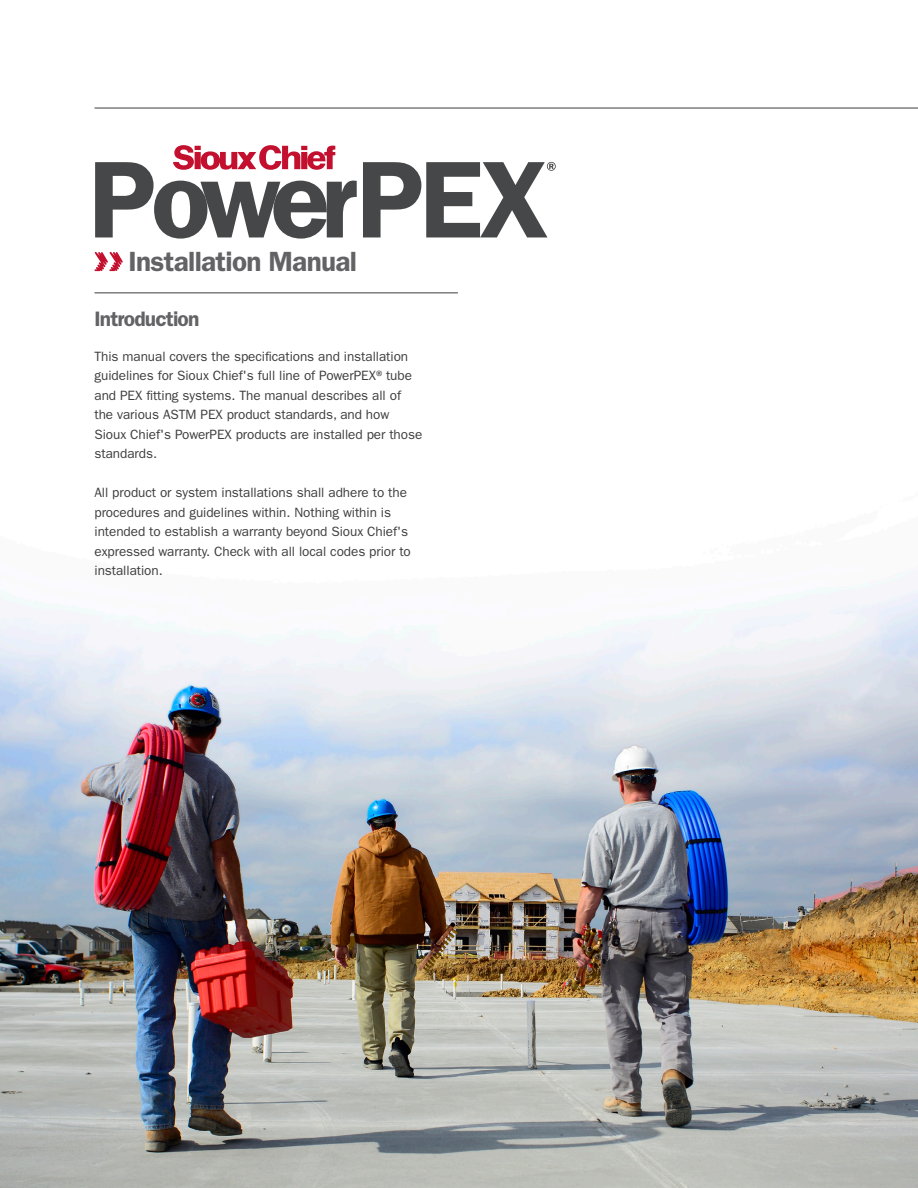
<style>
.page{position:relative;width:918px;height:1188px;background:#fff}
.page>*{position:absolute;margin:0;border:0;box-sizing:border-box;transform-origin:0 0}
.t1{font:600 27.9px "ITC Franklin Gothic Std";letter-spacing:-.025em;color:#636366}
.t2{font:600 21px "ITC Franklin Gothic Std";letter-spacing:-.04em;color:#636366}
.t3{font:13.5px/19.5px "ITC Franklin Gothic Std";letter-spacing:-.005em;color:#3e3e3f}
</style>
<div class="page">
<img style="left:0;top:237px;width:918px;height:951px">
<hr style="left:94px;top:108px;width:824px;height:1px;background:#3e3e3f">
<hr style="left:94px;top:293px;width:364px;height:1px;background:#3e3e3f">
<svg style="left:94px;top:252px;width:29px;height:19px"></svg>
<svg style="left:95px;top:145px;width:262px;height:94px"></svg>
<svg style="left:363px;top:162px;width:193px;height:75px"></svg>
<p class="t1" style="left:129px;top:245px;width:230px">Installation Manual</p>
<p class="t2" style="left:94px;top:307px;width:106px">Introduction</p>
<p class="t3" style="left:94px;top:347px;width:329px">This manual covers the specifications and installation guidelines for Sioux Chief's full line of PowerPEX® tube and PEX fitting systems. The manual describes all of the various ASTM PEX product standards, and how Sioux Chief's PowerPEX products are installed per those standards.</p>
<p class="t3" style="left:94px;top:483px;width:318px">All product or system installations shall adhere to the procedures and guidelines within. Nothing within is intended to establish a warranty beyond Sioux Chief's expressed warranty. Check with all local codes prior to installation.</p>
</div>
